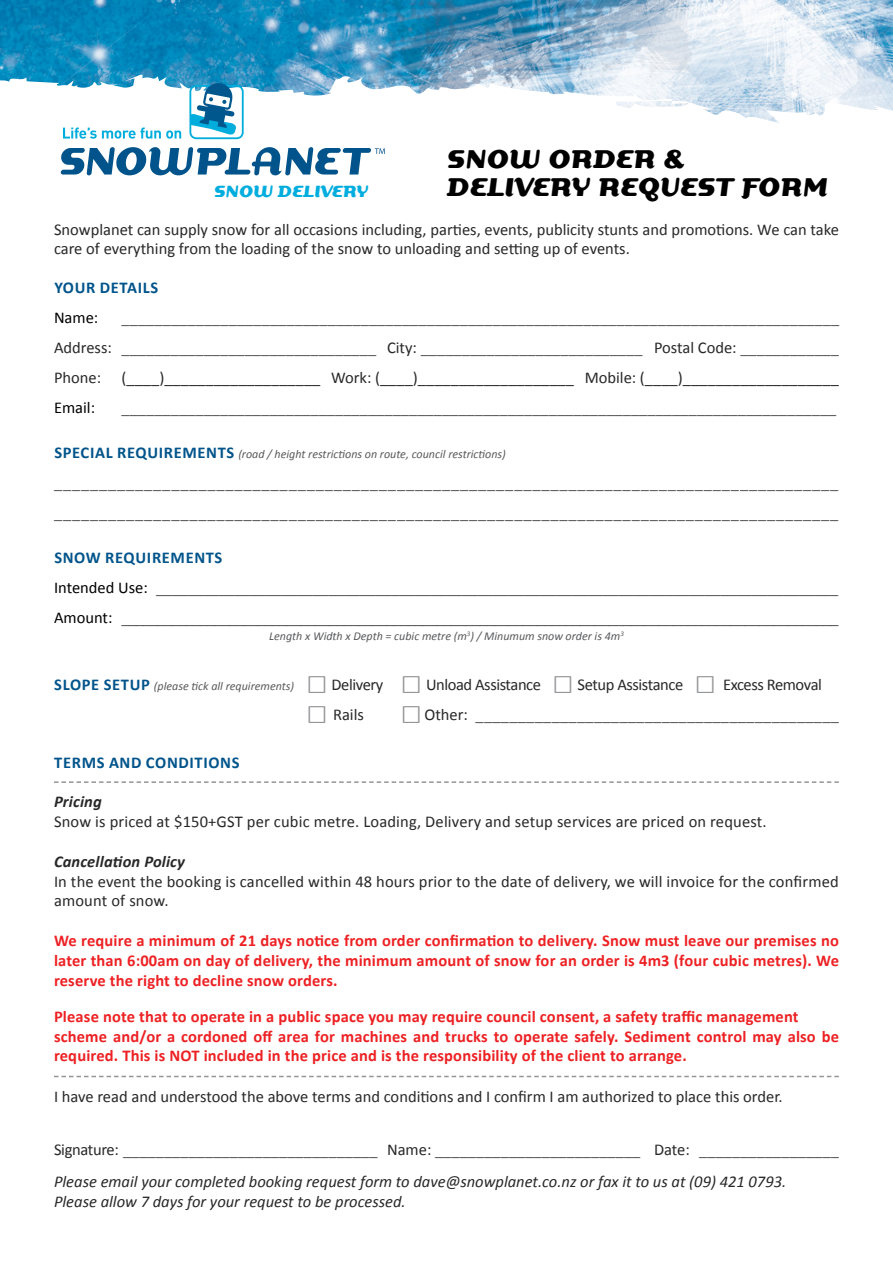
<style>
.page{position:relative;width:893px;height:1263px;background:#fff}
.page>*{position:absolute;margin:0;border:0;box-sizing:border-box;transform-origin:0 0}
.t1{font:700 28.5px "Dogma Script";letter-spacing:-.025em;color:#000}
.t2{font:700 18px "Dogma Script";letter-spacing:-.025em;color:#00adde}
.t3{font:16.5px/30px "Calibri";color:#58595b}
.t4{font:700 16.5px/19.8px "Calibri";letter-spacing:.01em;color:#ed2124;text-align:justify}
.t5{font:16.5px/19.8px "Calibri";color:#292829}
.t6{font:italic 16.5px/31.8px "Calibri";color:#292829}
.t7{font:16.5px "Calibri";letter-spacing:-.025em;color:#292829}
.t8{font:700 16.5px "Calibri";letter-spacing:.04em;color:#00548b}
.t9{font:italic 700 16.5px "Calibri";letter-spacing:.01em;color:#292829}
.t10{font:16.5px "Calibri";color:#000}
.t11{font:italic 12px "Calibri";color:#58595b}
.s1{color:#292829}
.s2{font-weight:700;font-style:normal;font-size:16.5px;color:#00548b}
.s3{font-weight:700;color:#00548b}
.s4{color:#000}
.s5{font-weight:300;font-size:36px;color:#939598}
.s6{font-style:normal}
.s7{font-style:normal;color:#58595b}
</style>
<div class="page">
<img style="left:0;top:0;width:893px;height:68px">
<svg style="left:0;top:68px;width:893px;height:33px"></svg>
<svg style="left:54px;top:781px;width:785px;height:2px"></svg>
<svg style="left:54px;top:1076px;width:785px;height:1px"></svg>
<svg style="left:189px;top:82px;width:55px;height:57px"></svg>
<svg style="left:61px;top:147px;width:324px;height:28px"></svg>
<svg style="left:63px;top:127px;width:118px;height:12px"></svg>
<h1 class="t1" style="left:446px;top:140px;width:240px">SNOW ORDER &amp;</h1>
<p class="t2" style="left:214px;top:179px;width:156px">SNOW DELIVERY</p>
<h1 class="t1" style="left:446px;top:168px;width:383px">DELIVERY REQUEST FORM</h1>
<p class="t5" style="left:54px;top:219px;width:786px">Snowplanet can supply snow for all occasions including, parties, events, publicity stunts and promotions. We can take care of everything from the loading of the snow to unloading and setting up of events.</p>
<p class="t8" style="left:54px;top:277px;width:105px">YOUR DETAILS</p>
<p class="t10" style="left:54px;top:307px;width:46px">Name:</p>
<p class="t3" style="left:54px;top:303px;width:787px;text-align:justify;text-indent:68px">_______________________________________________________________________________________ <span class="s1">Address:</span> _______________________________ <span class="s1">City:</span> ___________________________ <span class="s1">Postal Code:</span> ____________ <span class="s1">Phone: (____)___________________ Work: (____)___________________ Mobile: (____)___________________</span></p>
<p class="t10" style="left:54px;top:397px;width:43px">Email:</p>
<p class="t3" style="left:122px;top:393px;width:716px">_______________________________________________________________________________________</p>
<p class="t11" style="left:54px;top:446px;width:453px"><span class="s2">SPECIAL REQUIREMENTS</span> (road / height restrictions on route, council restrictions)</p>
<p class="t3" style="left:54px;top:468px;width:786px">_______________________________________________________________________________________ _______________________________________________________________________________________</p>
<p class="t3" style="left:54px;top:543px;width:786px"><span class="s3">SNOW REQUIREMENTS<br></span><span class="s4">Intended Use:</span> _______________________________________________________________________________________<br><span class="s4">Amount:</span> ____________________________________________________________________________________________________</p>
<p class="t11" style="left:269px;top:628px;width:356px">Length x Width x Depth = cubic metre (m<sup>3</sup>) / Minumum snow order is 4m<sup>3</sup></p>
<p class="t11" style="left:54px;top:677px;width:241px"><span class="s2">SLOPE SETUP</span> (please tick all requirements)</p>
<p class="t7" style="left:306px;top:674px;width:517px"><span class="s5">□</span> Delivery <span class="s5">□</span> Unload Assistance <span class="s5">□</span> Setup Assistance <span class="s5">□</span> Excess Removal</p>
<p class="t3" style="left:306px;top:699px;width:535px"><span class="s5">□</span> <span class="s1">Rails</span> <span class="s5">□</span><span class="s1">Other:</span> ___________________________________________</p>
<p class="t8" style="left:54px;top:752px;width:187px">TERMS AND CONDITIONS</p>
<p class="t9" style="left:54px;top:791px;width:49px">Pricing</p>
<p class="t5" style="left:54px;top:812px;width:714px">Snow is priced at $150+GST per cubic metre. Loading, Delivery and setup services are priced on request.</p>
<p class="t9" style="left:54px;top:851px;width:133px">Cancellation Policy</p>
<p class="t5" style="left:54px;top:871px;width:786px">In the event the booking is cancelled within 48 hours prior to the date of delivery, we will invoice for the confirmed amount of snow.</p>
<p class="t4" style="left:54px;top:930px;width:787px">We require a minimum of 21 days notice from order confirmation to delivery. Snow must leave our premises no later than 6:00am on day of delivery, the minimum amount of snow for an order is 4m3 (four cubic metres). We reserve the right to decline snow orders.</p>
<p class="t4" style="left:54px;top:1006px;width:787px;text-align:left">Please note that to operate in a public space you may require council consent, a safety traffic management scheme and/or a cordoned off area for machines and trucks to operate safely. Sediment control may also be required. This is NOT included in the price and is the responsibility of the client to arrange.</p>
<p class="t5" style="left:54px;top:1087px;width:730px">I have read and understood the above terms and conditions and I confirm I am authorized to place this order.</p>
<p class="t6" style="left:54px;top:1133px;width:786px"><span class="s6">Signature:</span> <span class="s7">_______________________________</span> <span class="s6">Name:</span> <span class="s7">_________________________</span> <span class="s6">Date:</span> <span class="s7">_________________<br></span>Please email your completed booking request form to dave@snowplanet.co.nz or fax it to us at (09) 421 0793.</p>
<p class="t6" style="left:54px;top:1185px;width:353px">Please allow 7 days for your request to be processed.</p>
</div>
